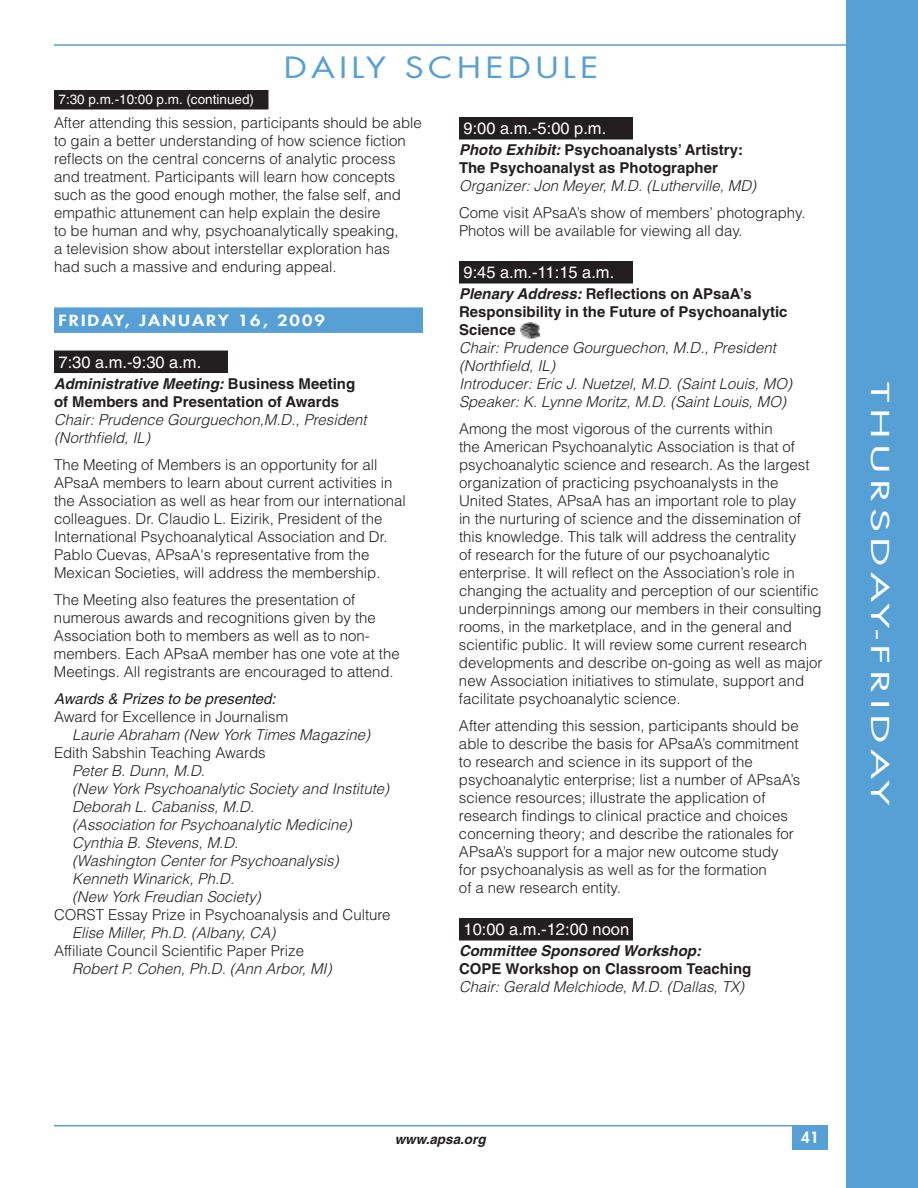
<style>
.page{position:relative;width:918px;height:1188px;background:#fff}
.page>*{position:absolute;margin:0;border:0;box-sizing:border-box;transform-origin:0 0}
.t1{font:28.5px "Futura";letter-spacing:.125em;color:#56a0d5;scale:1.2 1}
.t2{font:24px "Futura";letter-spacing:.125em;color:#fff;scale:1.8 1}
.t3{font:16.5px "Helvetica";color:#fff}
.t4{font:300 15px/18px "Helvetica";color:#231f20}
.t5{font:italic 300 15px/18px "Helvetica";color:#231f20}
.t6{font:700 15px/18px "Helvetica";color:#231f20}
.t7{font:italic 15px "Helvetica";color:#231f20}
.t8{font:italic 700 15px "Helvetica";color:#231f20}
.t9{font:800 15px "Futura";letter-spacing:.115em;color:#fff;scale:1.2 1}
.t10{font:800 15px "Futura";letter-spacing:.115em;color:#fff}
.t11{font:13.5px "Helvetica";color:#fff}
.t12{font:italic 700 13.5px "Helvetica";color:#231f20}
.s1{font-style:italic}
</style>
<div class="page">
<div style="left:54px;top:307px;width:369px;height:26px;background:#56a0d5"></div>
<div style="left:54px;top:351px;width:174px;height:22px;background:#231f20"></div>
<div style="left:459px;top:117px;width:174px;height:23px;background:#231f20"></div>
<div style="left:459px;top:261px;width:174px;height:23px;background:#231f20"></div>
<div style="left:459px;top:918px;width:174px;height:22px;background:#231f20"></div>
<img style="left:520px;top:322px;width:20px;height:17px">
<hr style="left:54px;top:44px;width:810px;height:2px;background:#56a0d5">
<div style="left:846px;top:0;width:72px;height:1188px;background:#56a0d5"></div>
<div style="left:54px;top:90px;width:214px;height:20px;background:#231f20"></div>
<div style="left:792px;top:1126px;width:36px;height:24px;background:#56a0d5"></div>
<hr style="left:54px;top:1125px;width:774px;height:1px;background:#56a0d5">
<p class="t11" style="left:58px;top:95px;width:197px">7:30 p.m.-10:00 p.m. (continued)</p>
<h1 class="t1" style="left:284px;top:54px;width:264px">DAILY SCHEDULE</h1>
<p class="t4" style="left:54px;top:114px;width:369px">After attending this session, participants should be able to gain a better understanding of how science fiction reflects on the central concerns of analytic process and treatment. Participants will learn how concepts such as the good enough mother, the false self, and empathic attunement can help explain the desire<br>to be human and why, psychoanalytically speaking,<br>a television show about interstellar exploration has<br>had such a massive and enduring appeal.</p>
<p class="t9" style="left:58px;top:313px;width:224px">FRIDAY, JANUARY 16, 2009</p>
<p class="t3" style="left:58px;top:356px;width:144px">7:30 a.m.-9:30 a.m.</p>
<p class="t6" style="left:54px;top:376px;width:303px"><span class="s1">Administrative Meeting:</span> Business Meeting of Members and Presentation of Awards</p>
<p class="t5" style="left:54px;top:411px;width:314px">Chair: Prudence Gourguechon,M.D., President (Northfield, IL)</p>
<p class="t4" style="left:54px;top:456px;width:353px">The Meeting of Members is an opportunity for all APsaA members to learn about current activities in the Association as well as hear from our international colleagues. Dr. Claudio L. Eizirik, President of the International Psychoanalytical Association and Dr.<br>Pablo Cuevas, APsaA's representative from the Mexican Societies, will address the membership.</p>
<p class="t4" style="left:54px;top:591px;width:347px">The Meeting also features the presentation of numerous awards and recognitions given by the Association both to members as well as to non&shy;members. Each APsaA member has one vote at the Meetings. All registrants are encouraged to attend.</p>
<p class="t7" style="left:54px;top:693px;width:223px">Awards &amp; Prizes to be presented:</p>
<p class="t4" style="left:54px;top:708px;width:236px">Award for Excellence in Journalism</p>
<p class="t5" style="left:72px;top:726px;width:300px">Laurie Abraham (New York Times Magazine)</p>
<p class="t4" style="left:54px;top:744px;width:213px">Edith Sabshin Teaching Awards</p>
<p class="t5" style="left:72px;top:762px;width:319px">Peter B. Dunn, M.D.<br>(New York Psychoanalytic Society and Institute)<br>Deborah L. Cabaniss, M.D.<br>(Association for Psychoanalytic Medicine)<br>Cynthia B. Stevens, M.D.<br>(Washington Center for Psychoanalysis)<br>Kenneth Winarick, Ph.D.<br>(New York Freudian Society)</p>
<p class="t4" style="left:54px;top:906px;width:338px">CORST Essay Prize in Psychoanalysis and Culture</p>
<p class="t5" style="left:72px;top:924px;width:205px">Elise Miller, Ph.D. (Albany, CA)</p>
<p class="t4" style="left:54px;top:942px;width:252px">Affiliate Council Scientific Paper Prize</p>
<p class="t5" style="left:72px;top:960px;width:261px">Robert P. Cohen, Ph.D. (Ann Arbor, MI)</p>
<p class="t3" style="left:464px;top:122px;width:144px">9:00 a.m.-5:00 p.m.</p>
<p class="t6" style="left:459px;top:142px;width:286px"><span class="s1">Photo Exhibit:</span> Psychoanalysts’ Artistry:<br>The Psychoanalyst as Photographer</p>
<p class="t5" style="left:459px;top:177px;width:299px">Organizer: Jon Meyer, M.D. (Lutherville, MD)</p>
<p class="t4" style="left:459px;top:204px;width:348px">Come visit APsaA’s show of members’ photography.<br>Photos will be available for viewing all day.</p>
<p class="t3" style="left:464px;top:266px;width:152px">9:45 a.m.-11:15 a.m.</p>
<p class="t6" style="left:459px;top:286px;width:330px"><span class="s1">Plenary Address:</span> Reflections on APsaA’s<br>Responsibility in the Future of Psychoanalytic<br>Science</p>
<p class="t5" style="left:459px;top:339px;width:335px">Chair: Prudence Gourguechon, M.D., President (Northfield, IL)<br>Introducer: Eric J. Nuetzel, M.D. (Saint Louis, MO)<br>Speaker: K. Lynne Moritz, M.D. (Saint Louis, MO)</p>
<p class="t4" style="left:459px;top:420px;width:365px">Among the most vigorous of the currents within<br>the American Psychoanalytic Association is that of psychoanalytic science and research. As the largest organization of practicing psychoanalysts in the United States, APsaA has an important role to play<br>in the nurturing of science and the dissemination of this knowledge. This talk will address the centrality<br>of research for the future of our psychoanalytic enterprise. It will reflect on the Association’s role in changing the actuality and perception of our scientific underpinnings among our members in their consulting rooms, in the marketplace, and in the general and scientific public. It will review some current research developments and describe on-going as well as major new Association initiatives to stimulate, support and facilitate psychoanalytic science.</p>
<p class="t4" style="left:459px;top:717px;width:343px">After attending this session, participants should be able to describe the basis for APsaA’s commitment to research and science in its support of the psychoanalytic enterprise; list a number of APsaA’s science resources; illustrate the application of research findings to clinical practice and choices concerning theory; and describe the rationales for APsaA’s support for a major new outcome study<br>for psychoanalysis as well as for the formation<br>of a new research entity.</p>
<p class="t3" style="left:464px;top:923px;width:167px">10:00 a.m.-12:00 noon</p>
<p class="t8" style="left:459px;top:945px;width:244px">Committee Sponsored Workshop:</p>
<p class="t6" style="left:459px;top:961px;width:294px">COPE Workshop on Classroom Teaching</p>
<p class="t5" style="left:459px;top:978px;width:287px">Chair: Gerald Melchiode, M.D. (Dallas, TX)</p>
<h2 class="t2" style="left:891px;top:382px;width:237px;rotate:90deg">THURSDAY-FRIDAY</h2>
<p class="t12" style="left:395px;top:1134px;width:93px">www.apsa.org</p>
<p class="t10" style="left:801px;top:1130px;width:19px">41</p>
</div>
